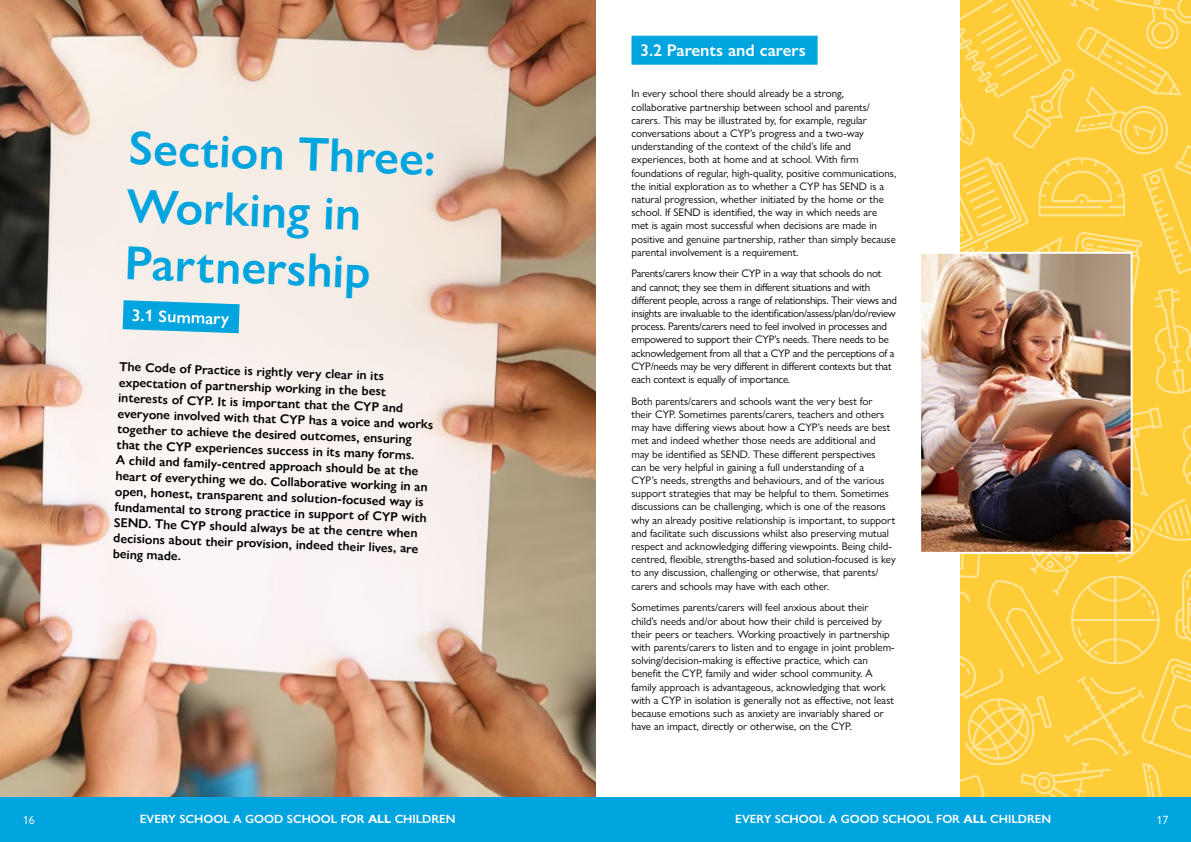
<style>
.page{position:relative;width:1191px;height:842px;background:#fff}
.page>*{position:absolute;margin:0;border:0;box-sizing:border-box;transform-origin:0 0}
.t1{font:600 48px/57.6px "Gill Sans Nova";color:#00a4de}
.t2{font:600 17px "Gill Sans Nova";color:#fff}
.t3{font:600 13px/15.6px "Gill Sans Nova";color:#000}
.t4{font:600 12px "Gill Sans Nova";color:#fff}
.t5{font:12px "Gill Sans Nova";color:#fff}
.t6{font:11px/13.2px "Gill Sans Nova";color:#000}
.t7{font:11px/13.2px "Gill Sans Nova";letter-spacing:-.02em;color:#000}
.s1{font-weight:700}
</style>
<div class="page">
<div style="left:0;top:797px;width:1191px;height:45px;background:#00a4de"></div>
<img style="left:0;top:0;width:595px;height:797px">
<svg style="left:93px;top:285px;width:176px;height:64px;background:#add8e6"></svg>
<div style="left:631px;top:36px;width:186px;height:29px;background:#00a4de"></div>
<svg style="left:960px;top:0;width:231px;height:797px;background:#fecf44"></svg>
<img style="left:922px;top:255px;width:207px;height:296px">
<div style="left:919px;top:252px;width:213px;height:302px;border:2px solid #fff"></div>
<h1 class="t1" style="left:130px;top:119px;width:309px;rotate:2deg">Section Three:<br>Working in<br>Partnership</h1>
<h2 class="t2" style="left:132px;top:305px;width:99px;rotate:2deg">3.1 Summary</h2>
<p class="t3" style="left:120px;top:359px;width:317px;rotate:2deg">The Code of Practice is rightly very clear in its expectation of partnership working in the best interests of CYP. It is important that the CYP and everyone involved with that CYP has a voice and works together to achieve the desired outcomes, ensuring that the CYP experiences success in its many forms.<br>A child and family-centred approach should be at the heart of everything we do. Collaborative working in an open, honest, transparent and solution-focused way is fundamental to strong practice in support of CYP with SEND. The CYP should always be at the centre when decisions about their provision, indeed their lives, are being made.</p>
<h2 class="t2" style="left:640px;top:40px;width:167px">3.2 Parents and carers</h2>
<p class="t6" style="left:631px;top:87px;width:266px">In every school there should already be a strong, collaborative partnership between school and parents/ carers. This may be illustrated by, for example, regular conversations about a CYP’s progress and a two-way understanding of the context of the child’s life and experiences, both at home and at school. With firm foundations of regular, high-quality, positive communications, the initial exploration as to whether a CYP has SEND is a natural progression, whether initiated by the home or the school. If SEND is identified, the way in which needs are met is again most successful when decisions are made in positive and genuine partnership, rather than simply because parental involvement is a requirement.</p>
<p class="t7" style="left:631px;top:267px;width:267px">Parents/carers know their CYP in a way that schools do not and cannot; they see them in different situations and with different people, across a range of relationships. Their views and insights are invaluable to the identification/assess/plan/do/review process. Parents/carers need to feel involved in processes and empowered to support their CYP’s needs. There needs to be acknowledgement from all that a CYP and the perceptions of a CYP/needs may be very different in different contexts but that each context is equally of importance.</p>
<p class="t6" style="left:631px;top:394px;width:266px">Both parents/carers and schools want the very best for their CYP. Sometimes parents/carers, teachers and others may have differing views about how a CYP’s needs are best met and indeed whether those needs are additional and may be identified as SEND. These different perspectives<br>can be very helpful in gaining a full understanding of a<br>CYP’s needs, strengths and behaviours, and of the various support strategies that may be helpful to them. Sometimes discussions can be challenging, which is one of the reasons why an already positive relationship is important, to support and facilitate such discussions whilst also preserving mutual respect and acknowledging differing viewpoints. Being child&shy;centred, flexible, strengths-based and solution-focused is key to any discussion, challenging or otherwise, that parents/ carers and schools may have with each other.</p>
<p class="t6" style="left:631px;top:601px;width:265px">Sometimes parents/carers will feel anxious about their child’s needs and/or about how their child is perceived by their peers or teachers. Working proactively in partnership with parents/carers to listen and to engage in joint problem&shy;solving/decision-making is effective practice, which can benefit the CYP, family and wider school community. A family approach is advantageous, acknowledging that work with a CYP in isolation is generally not as effective, not least because emotions such as anxiety are invariably shared or have an impact, directly or otherwise, on the CYP.</p>
<p class="t5" style="left:23px;top:813px;width:13px">16</p>
<p class="t4" style="left:140px;top:812px;width:317px">EVERY SCHOOL A GOOD SCHOOL FOR <span class="s1">ALL</span> CHILDREN</p>
<p class="t4" style="left:735px;top:812px;width:317px">EVERY SCHOOL A GOOD SCHOOL FOR <span class="s1">ALL</span> CHILDREN</p>
<p class="t5" style="left:1156px;top:813px;width:13px">17</p>
</div>
